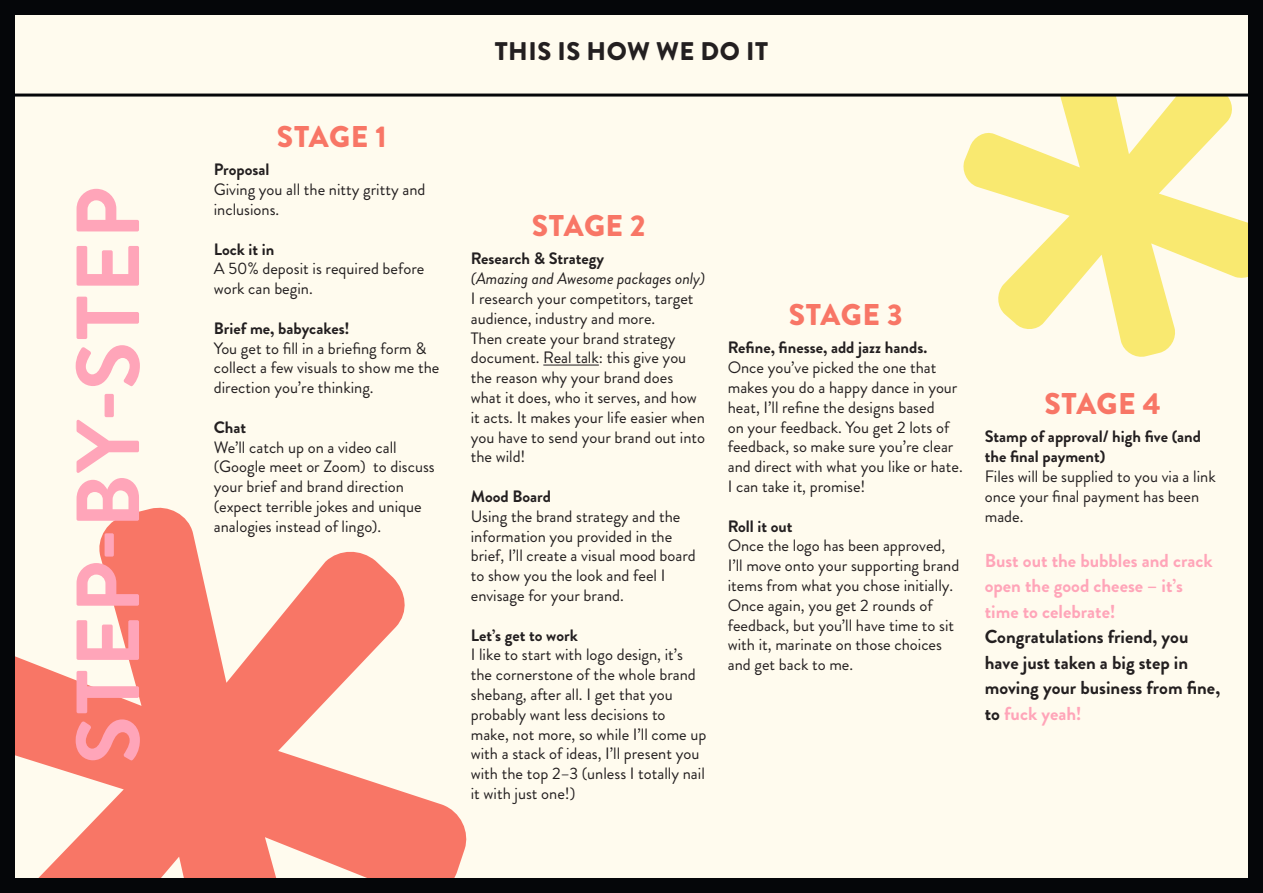
<style>
.page{position:relative;width:1263px;height:893px;background:#fffbee}
.page>*{position:absolute;margin:0;border:0;box-sizing:border-box;transform-origin:0 0}
.t1{font:700 89.25px "Brandon Grotesque";letter-spacing:.02em;color:#ffa5b9}
.t2{font:900 30px "Brandon Grotesque";letter-spacing:.015em;color:#f87666}
.t3{font:900 25.5px "Brandon Grotesque";letter-spacing:.02em;color:#231f20}
.t4{font:700 18.75px/25.5px "Brandon Grotesque";color:#231f20}
.t5{font:700 18.75px/25.5px "Brandon Grotesque";color:#ffa5b9}
.t6{font:16.5px/19.8px "Brandon Grotesque";color:#231f20}
.t7{font:700 16.5px/19.8px "Brandon Grotesque";color:#231f20}
.t8{font:italic 16.5px/19.8px "Brandon Grotesque";letter-spacing:-.005em;color:#231f20}
.s1{font-weight:700;font-style:normal}
.s2{color:#ffa5b9}
</style>
<div class="page">
<svg style="left:963px;top:97px;width:284px;height:260px"></svg>
<svg style="left:16px;top:507px;width:451px;height:370px;fill:#f87666"></svg>
<hr style="left:543px;top:365px;width:56px;height:1px;background:#231f20">
<svg style="left:16px;top:93px;width:1231px;height:4px;background:#424240"></svg>
<div style="left:0;top:0;width:1263px;height:893px;border:15px solid #050609"></div>
<p class="t1" style="left:46px;top:764px;width:579px;rotate:-90deg">STEP-BY-STEP</p>
<p class="t2" style="left:277px;top:115px;width:111px">STAGE 1</p>
<p class="t7" style="left:214px;top:160px;width:57px">Proposal</p>
<p class="t6" style="left:214px;top:180px;width:213px">Giving you all the nitty gritty and inclusions.</p>
<p class="t7" style="left:214px;top:239px;width:62px">Lock it in</p>
<p class="t6" style="left:214px;top:259px;width:212px">A 50% deposit is required before work can begin.</p>
<p class="t7" style="left:214px;top:318px;width:137px">Brief me, babycakes!</p>
<p class="t6" style="left:214px;top:338px;width:227px">You get to fill in a briefing form &amp; collect a few visuals to show me the direction you’re thinking.</p>
<p class="t7" style="left:214px;top:417px;width:34px">Chat</p>
<p class="t6" style="left:214px;top:437px;width:222px">We’ll catch up on a video call (Google meet or Zoom) to discuss your brief and brand direction (expect terrible jokes and unique analogies instead of lingo).</p>
<p class="t3" style="left:495px;top:34px;width:275px">THIS IS HOW WE DO IT</p>
<p class="t2" style="left:532px;top:204px;width:115px">STAGE 2</p>
<p class="t8" style="left:471px;top:249px;width:236px"><span class="s1">Research &amp; Strategy<br></span>(Amazing and Awesome packages only)</p>
<p class="t6" style="left:471px;top:289px;width:236px">I research your competitors, target audience, industry and more.<br>Then create your brand strategy document. Real talk: this give you the reason why your brand does what it does, who it serves, and how it acts. It makes your life easier when you have to send your brand out into the wild!</p>
<p class="t7" style="left:471px;top:487px;width:82px">Mood Board</p>
<p class="t6" style="left:471px;top:506px;width:227px">Using the brand strategy and the information you provided in the brief, I’ll create a visual mood board to show you the look and feel I envisage for your brand.</p>
<p class="t7" style="left:471px;top:625px;width:109px">Let’s get to work</p>
<p class="t6" style="left:471px;top:645px;width:237px">I like to start with logo design, it’s the cornerstone of the whole brand shebang, after all. I get that you probably want less decisions to make, not more, so while I’ll come up with a stack of ideas, I’ll present you with the top 2–3 (unless I totally nail it with just one!)</p>
<p class="t2" style="left:789px;top:293px;width:115px">STAGE 3</p>
<p class="t7" style="left:728px;top:338px;width:201px">Refine, finesse, add jazz hands.</p>
<p class="t6" style="left:728px;top:358px;width:236px">Once you’ve picked the one that makes you do a happy dance in your heat, I’ll refine the designs based<br>on your feedback. You get 2 lots of feedback, so make sure you’re clear and direct with what you like or hate.<br>I can take it, promise!</p>
<p class="t7" style="left:728px;top:516px;width:66px">Roll it out</p>
<p class="t6" style="left:728px;top:536px;width:233px">Once the logo has been approved,<br>I’ll move onto your supporting brand items from what you chose initially.<br>Once again, you get 2 rounds of feedback, but you’ll have time to sit with it, marinate on those choices and get back to me.</p>
<p class="t2" style="left:1044px;top:382px;width:118px">STAGE 4</p>
<p class="t7" style="left:985px;top:427px;width:218px">Stamp of approval/ high five (and the final payment)</p>
<p class="t6" style="left:985px;top:467px;width:233px">Files will be supplied to you via a link once your final payment has been made.</p>
<p class="t5" style="left:985px;top:548px;width:229px">Bust out the bubbles and crack open the good cheese – it’s time to celebrate!</p>
<p class="t4" style="left:985px;top:624px;width:237px">Congratulations friend, you have just taken a big step in moving your business from fine, to <span class="s2">fuck yeah!</span></p>
</div>
